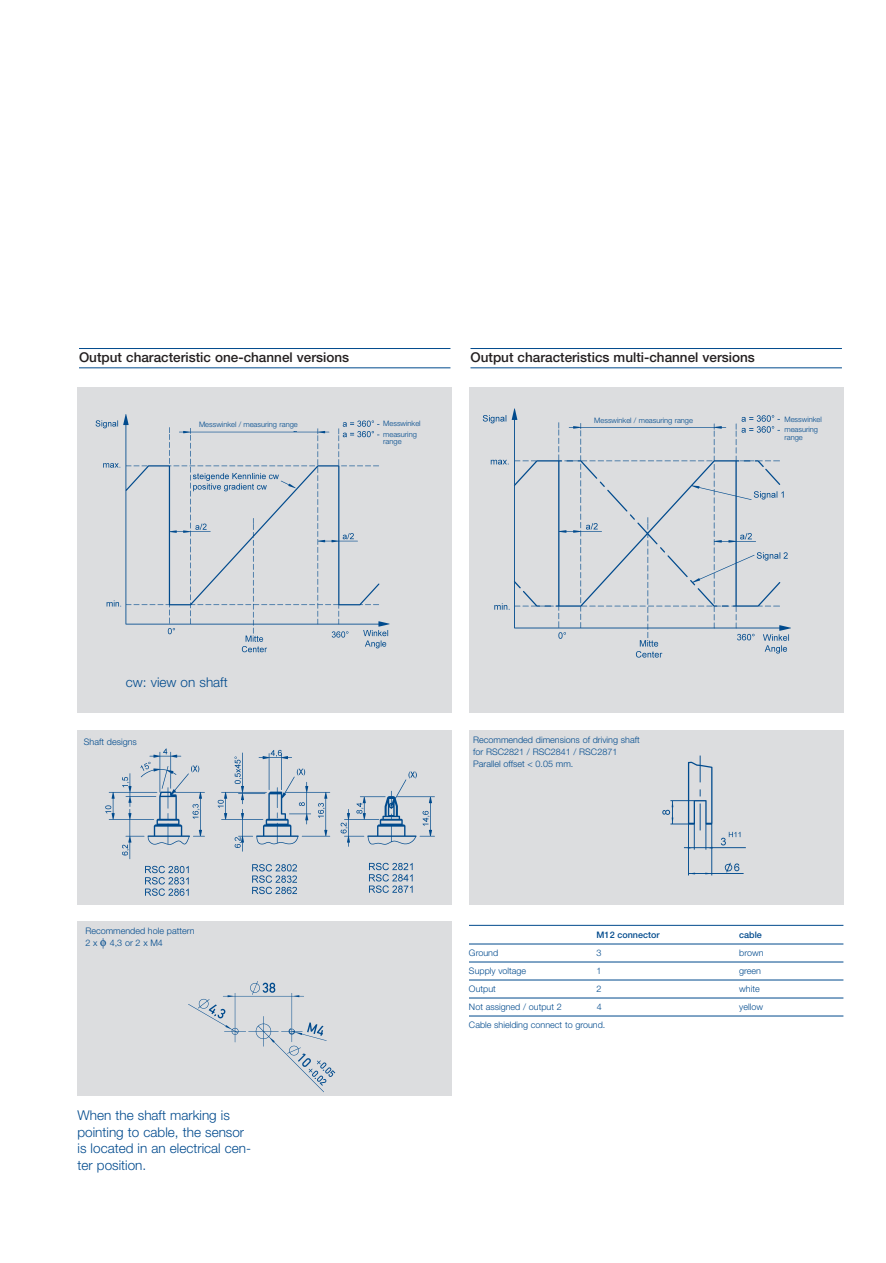
<style>
.page{position:relative;width:886px;height:1263px;background:#fff}
.page>*{position:absolute;margin:0;border:0;box-sizing:border-box;transform-origin:0 0}
.t1{font:300 13.5px/16.5px "Helvetica Neue";color:#004a8d}
.t2{font:500 13.5px "Helvetica Neue";color:#231f20}
.t3{font:300 9px/12px "Helvetica Neue";color:#004a8d}
.t4{font:500 9px "Helvetica Neue";color:#004a8d}
.t5{font:300 7.5px/10.5px "Helvetica Neue";color:#004a8d}
</style>
<div class="page">
<hr style="left:79px;top:348px;width:371px;height:1px;background:#004a8d">
<hr style="left:79px;top:368px;width:371px;height:1px;background:#004a8d">
<div style="left:77px;top:730px;width:375px;height:175px;background:#dcdddf"></div>
<img style="left:105px;top:748px;width:330px;height:148px">
<div style="left:77px;top:387px;width:375px;height:326px;background:#dcdddf"></div>
<img style="left:95px;top:414px;width:295px;height:239px">
<div style="left:469px;top:387px;width:374px;height:326px;background:#dcdddf"></div>
<img style="left:482px;top:408px;width:309px;height:250px">
<hr style="left:470px;top:348px;width:371px;height:1px;background:#004a8d">
<hr style="left:470px;top:368px;width:371px;height:1px;background:#004a8d">
<div style="left:469px;top:730px;width:374px;height:175px;background:#dcdddf"></div>
<img style="left:662px;top:755px;width:84px;height:121px">
<div style="left:77px;top:922px;width:375px;height:174px;background:#dcdddf"></div>
<img style="left:188px;top:981px;width:148px;height:111px">
<hr style="left:469px;top:925px;width:374px;height:1px;background:#004a8d">
<hr style="left:469px;top:944px;width:374px;height:1px;background:#004a8d">
<hr style="left:469px;top:962px;width:374px;height:1px;background:#004a8d">
<hr style="left:469px;top:980px;width:374px;height:1px;background:#004a8d">
<hr style="left:469px;top:998px;width:374px;height:1px;background:#004a8d">
<hr style="left:469px;top:1016px;width:374px;height:1px;background:#004a8d">
<div style="left:197px;top:420px;width:116px;height:11px;background:#dcdddf"></div>
<div style="left:381px;top:420px;width:55px;height:33px;background:#dcdddf"></div>
<div style="left:592px;top:416px;width:116px;height:11px;background:#dcdddf"></div>
<div style="left:782px;top:415px;width:55px;height:33px;background:#dcdddf"></div>
<h1 class="t2" style="left:79px;top:352px;width:271px">Output characteristic one-channel versions</h1>
<p class="t5" style="left:199px;top:419px;width:100px">Messwinkel / measuring range</p>
<p class="t5" style="left:383px;top:418px;width:39px">Messwinkel measuring</p>
<p class="t5" style="left:383px;top:436px;width:20px">range</p>
<h1 class="t2" style="left:470px;top:352px;width:286px">Output characteristics multi-channel versions</h1>
<p class="t5" style="left:594px;top:415px;width:100px">Messwinkel / measuring range</p>
<p class="t5" style="left:784px;top:414px;width:39px">Messwinkel measuring</p>
<p class="t5" style="left:784px;top:432px;width:20px">range</p>
<h1 class="t1" style="left:126px;top:673px;width:103px">cw: view on shaft</h1>
<p class="t3" style="left:84px;top:735px;width:54px">Shaft designs</p>
<p class="t3" style="left:85px;top:925px;width:111px">Recommended hole pattern<br>2 x</p>
<p class="t3" style="left:110px;top:937px;width:55px">4,3 or 2 x M4</p>
<h1 class="t1" style="left:77px;top:1107px;width:175px">When the shaft marking is pointing to cable, the sensor is located in an electrical cen&shy;ter position.</h1>
<p class="t3" style="left:473px;top:734px;width:168px">Recommended dimensions of driving shaft for RSC2821 / RSC2841 / RSC2871<br>Parallel offset &lt; 0.05 mm.</p>
<p class="t4" style="left:596px;top:932px;width:64px">M12 connector</p>
<p class="t4" style="left:739px;top:932px;width:24px">cable</p>
<p class="t3" style="left:469px;top:947px;width:31px">Ground</p>
<p class="t3" style="left:596px;top:947px;width:7px">3</p>
<p class="t3" style="left:739px;top:947px;width:26px">brown</p>
<p class="t3" style="left:469px;top:965px;width:59px">Supply voltage</p>
<p class="t3" style="left:596px;top:965px;width:7px">1</p>
<p class="t3" style="left:739px;top:965px;width:23px">green</p>
<p class="t3" style="left:469px;top:983px;width:28px">Output</p>
<p class="t3" style="left:596px;top:983px;width:7px">2</p>
<p class="t3" style="left:739px;top:983px;width:22px">white</p>
<p class="t3" style="left:469px;top:1001px;width:94px">Not assigned / output 2</p>
<p class="t3" style="left:596px;top:1001px;width:7px">4</p>
<p class="t3" style="left:739px;top:1001px;width:25px">yellow</p>
<p class="t3" style="left:469px;top:1019px;width:138px">Cable shielding connect to ground.</p>
</div>
